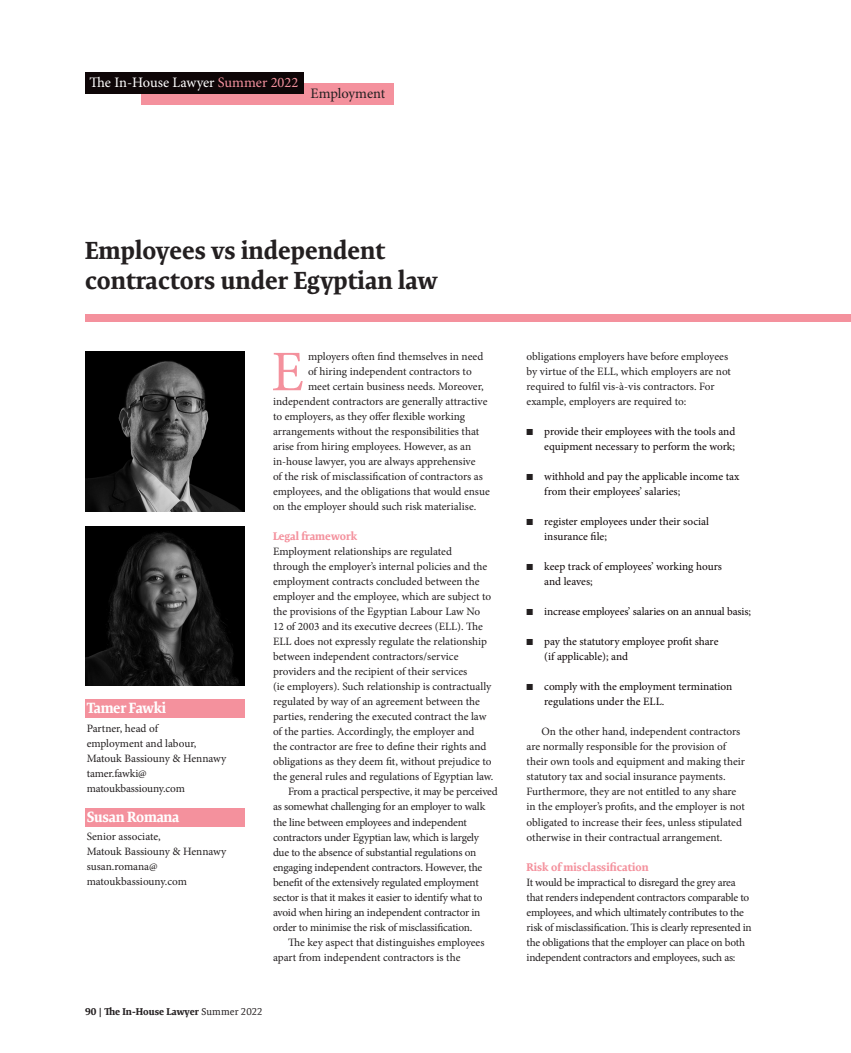
<style>
.page{position:relative;width:851px;height:1053px;background:#fff}
.page>*{position:absolute;margin:0;border:0;box-sizing:border-box;transform-origin:0 0}
.IHL_briefings_OPENIN{font:57.38px "Minion Pro";color:#f4919d}
.IHL_briefings_TITLE{font:700 25px/30px "Expo Serif Pro";color:#231f20}
.IHL_briefings_BYLINE{font:700 15px "Expo Serif Pro";letter-spacing:-.02em;color:#fff}
.t1{font:14.5px "Minion Pro";color:#fff}
.t2{font:14.5px "Minion Pro";letter-spacing:-.005em;color:#231f20}
.IHL_briefings_BODY_I{font:11.25px/15px "Minion Pro";letter-spacing:-.01em;color:#231f20}
.IHL_briefings_BODY_N{font:11.25px/15px "Minion Pro";letter-spacing:-.01em;color:#231f20}
.IHL_briefings_OPENIN-2{font:11.25px "Minion Pro";letter-spacing:-.005em;color:#231f20}
.IHL_briefings_BULLET{font:11.25px/15px "Minion Pro";letter-spacing:-.005em;color:#0e0607}
.IHL_briefings_BYLINE-2{font:11.25px/15px "Minion Pro";letter-spacing:-.005em;color:#231f20}
.IHL_briefings_SUBHEA{font:700 11.25px "Expo Serif Pro";color:#f4919d}
.t3{font:700 10px "Expo Serif Pro";color:#231f20}
.s1{color:#f4919d}
.s2{font-weight:400}
.s3{color:#231f20}
</style>
<div class="page">
<div style="left:141px;top:83px;width:252px;height:21px;background:#f4919d"></div>
<div style="left:85px;top:73px;width:218px;height:21px;background:#0e0607"></div>
<div style="left:85px;top:699px;width:159px;height:19px;background:#f4919d"></div>
<div style="left:85px;top:808px;width:159px;height:18px;background:#f4919d"></div>
<img style="left:85px;top:351px;width:159px;height:160px">
<img style="left:85px;top:526px;width:159px;height:159px">
<div style="left:85px;top:315px;width:765px;height:7px;background:#f4919d"></div>
<p class="t1" style="left:90px;top:73px;width:210px">The In-House Lawyer <span class="s1">Summer 2022</span></p>
<p class="t2" style="left:310px;top:84px;width:76px">Employment</p>
<p class="IHL_briefings_TITLE" style="left:85px;top:236px;width:354px">Employees vs independent contractors under Egyptian law</p>
<p class="IHL_briefings_BYLINE" style="left:87px;top:698px;width:81px">Tamer Fawki</p>
<p class="IHL_briefings_BYLINE-2" style="left:87px;top:720px;width:141px">Partner, head of<br>employment and labour,<br>Matouk Bassiouny &amp; Hennawy</p>
<p class="IHL_briefings_BYLINE-2" style="left:87px;top:765px;width:100px">tamer.fawki@ matoukbassiouny.com</p>
<p class="IHL_briefings_BYLINE" style="left:87px;top:807px;width:94px">Susan Romana</p>
<p class="IHL_briefings_BYLINE-2" style="left:87px;top:829px;width:141px">Senior associate,<br>Matouk Bassiouny &amp; Hennawy</p>
<p class="IHL_briefings_BYLINE-2" style="left:87px;top:859px;width:102px">susan.romana@ matoukbassiouny.com</p>
<p class="IHL_briefings_OPENIN" style="left:271px;top:333px;width:34px">E</p>
<p class="IHL_briefings_OPENIN-2" style="left:308px;top:349px;width:177px">mployers often find themselves in need</p>
<p class="IHL_briefings_OPENIN-2" style="left:308px;top:364px;width:165px">of hiring independent contractors to</p>
<p class="IHL_briefings_OPENIN-2" style="left:308px;top:379px;width:177px">meet certain business needs. Moreover,</p>
<p class="IHL_briefings_OPENIN-2" style="left:273px;top:394px;width:216px">independent contractors are generally attractive</p>
<p class="IHL_briefings_OPENIN-2" style="left:273px;top:409px;width:194px">to employers, as they offer flexible working</p>
<p class="IHL_briefings_OPENIN-2" style="left:273px;top:424px;width:208px">arrangements without the responsibilities that</p>
<p class="IHL_briefings_OPENIN-2" style="left:273px;top:439px;width:199px">arise from hiring employees. However, as an</p>
<p class="IHL_briefings_OPENIN-2" style="left:273px;top:454px;width:204px">in-house lawyer, you are always apprehensive</p>
<p class="IHL_briefings_OPENIN-2" style="left:273px;top:469px;width:211px">of the risk of misclassification of contractors as</p>
<p class="IHL_briefings_OPENIN-2" style="left:273px;top:484px;width:218px">employees, and the obligations that would ensue</p>
<p class="IHL_briefings_OPENIN-2" style="left:273px;top:499px;width:205px">on the employer should such risk materialise.</p>
<p class="IHL_briefings_SUBHEA" style="left:273px;top:529px;width:86px">Legal framework</p>
<p class="IHL_briefings_BODY_N" style="left:273px;top:544px;width:222px">Employment relationships are regulated<br>through the employer’s internal policies and the employment contracts concluded between the employer and the employee, which are subject to the provisions of the Egyptian Labour Law No 12 of 2003 and its executive decrees (ELL). The ELL does not expressly regulate the relationship between independent contractors/service providers and the recipient of their services<br>(ie employers). Such relationship is contractually regulated by way of an agreement between the parties, rendering the executed contract the law of the parties. Accordingly, the employer and<br>the contractor are free to define their rights and obligations as they deem fit, without prejudice to the general rules and regulations of Egyptian law.</p>
<p class="IHL_briefings_BODY_I" style="left:273px;top:784px;width:226px;text-indent:15px">From a practical perspective, it may be perceived as somewhat challenging for an employer to walk the line between employees and independent contractors under Egyptian law, which is largely due to the absence of substantial regulations on engaging independent contractors. However, the benefit of the extensively regulated employment sector is that it makes it easier to identify what to avoid when hiring an independent contractor in order to minimise the risk of misclassification.</p>
<p class="IHL_briefings_BODY_I" style="left:273px;top:934px;width:213px;text-indent:15px">The key aspect that distinguishes employees apart from independent contractors is the</p>
<p class="t3" style="left:85px;top:1004px;width:179px">90 | The In-House Lawyer <span class="s2">Summer 2022</span></p>
<p class="IHL_briefings_BODY_I" style="left:526px;top:349px;width:206px">obligations employers have before employees by virtue of the ELL, which employers are not required to fulfil vis-à-vis contractors. For example, employers are required to:</p>
<p class="IHL_briefings_BULLET" style="left:526px;top:424px;width:210px;text-align:right"><span class="s3">■</span> provide their employees with the tools and equipment necessary to perform the work;</p>
<p class="IHL_briefings_BULLET" style="left:544px;top:469px;width:197px;text-indent:-18px"><span class="s3">■</span> withhold and pay the applicable income tax from their employees’ salaries;</p>
<p class="IHL_briefings_BULLET" style="left:544px;top:514px;width:166px;text-indent:-18px"><span class="s3">■</span> register employees under their social insurance file;</p>
<p class="IHL_briefings_BULLET" style="left:544px;top:559px;width:179px;text-indent:-18px"><span class="s3">■</span> keep track of employees’ working hours and leaves;</p>
<p class="IHL_briefings_BULLET" style="left:526px;top:604px;width:226px"><span class="s3">■</span> increase employees’ salaries on an annual basis;</p>
<p class="IHL_briefings_BULLET" style="left:544px;top:634px;width:176px;text-indent:-18px"><span class="s3">■</span> pay the statutory employee profit share (if applicable); and</p>
<p class="IHL_briefings_BULLET" style="left:544px;top:679px;width:189px;text-indent:-18px"><span class="s3">■</span> comply with the employment termination regulations under the ELL.</p>
<p class="IHL_briefings_BODY_I" style="left:526px;top:724px;width:220px;text-indent:15px">On the other hand, independent contractors are normally responsible for the provision of their own tools and equipment and making their statutory tax and social insurance payments.<br>Furthermore, they are not entitled to any share in the employer’s profits, and the employer is not obligated to increase their fees, unless stipulated otherwise in their contractual arrangement.</p>
<p class="IHL_briefings_SUBHEA" style="left:526px;top:859px;width:124px">Risk of misclassification</p>
<p class="IHL_briefings_BODY_N" style="left:526px;top:874px;width:227px">It would be impractical to disregard the grey area that renders independent contractors comparable to employees, and which ultimately contributes to the risk of misclassification. This is clearly represented in the obligations that the employer can place on both independent contractors and employees, such as:</p>
</div>
